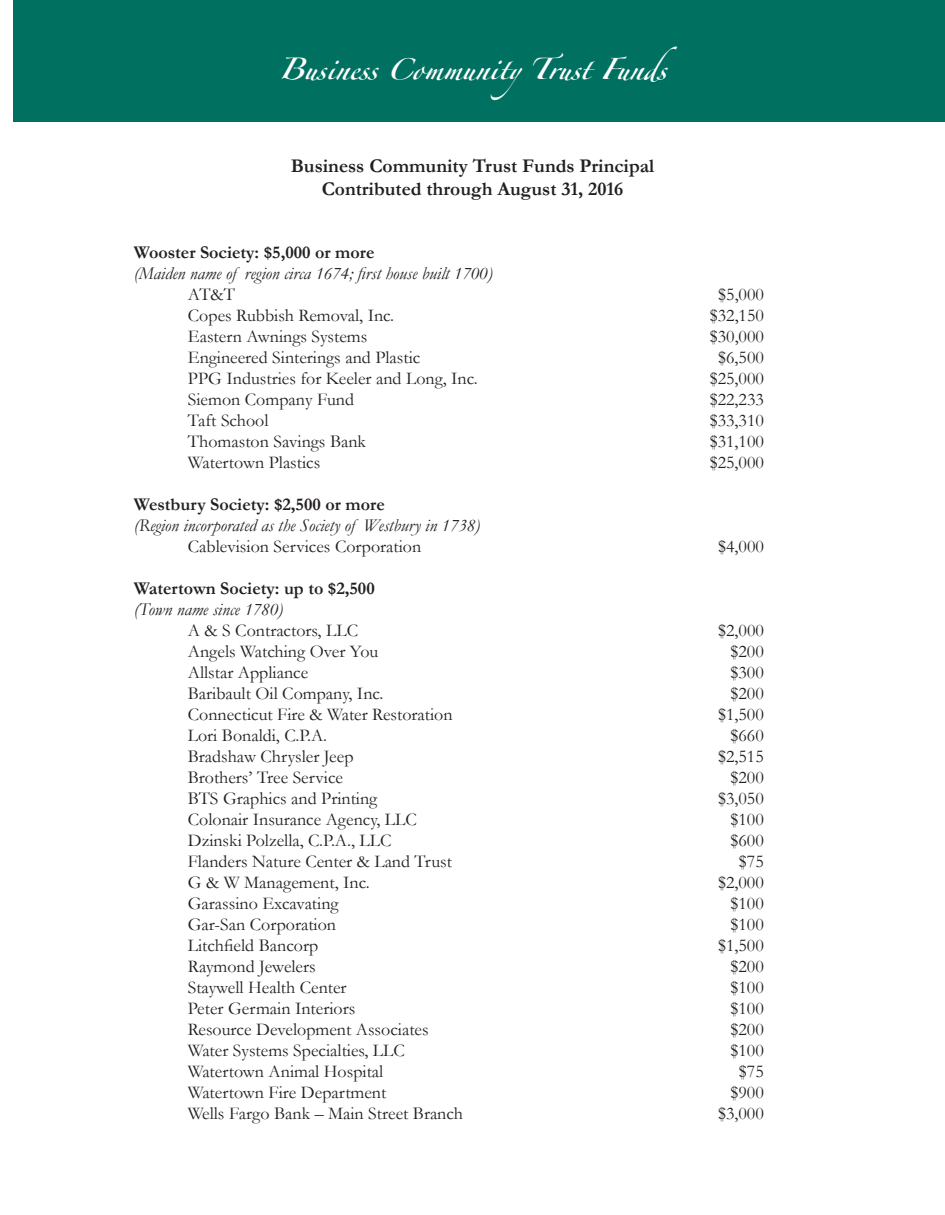
<style>
.page{position:relative;width:945px;height:1215px;background:#fff}
.page>*{position:absolute;margin:0;border:0;box-sizing:border-box;transform-origin:0 0}
.t1{font:48px "Zapfino Forte LT Pro";color:#fff}
.t2{font:700 19.5px/23.4px "Garamond";color:#231f20;text-align:center}
.t3{font:18px "Garamond";color:#231f20}
.t4{font:italic 18px "Garamond";color:#231f20}
.t5{font:700 18px "Garamond";color:#231f20}
</style>
<div class="page">
<div style="left:14px;top:0;width:931px;height:122px;background:#007161"></div>
<h1 class="t1" style="left:279px;top:34px;width:389px">Business Community Trust Funds</h1>
<p class="t2" style="left:291px;top:154px;width:365px">Business Community Trust Funds Principal<br>Contributed through August 31, 2016</p>
<p class="t5" style="left:134px;top:241px;width:242px">Wooster Society: $5,000 or more</p>
<p class="t4" style="left:134px;top:262px;width:360px">(Maiden name of region circa 1674; first house built 1700)</p>
<p class="t3" style="left:188px;top:283px;width:48px">AT&amp;T</p>
<p class="t3" style="left:718px;top:283px;width:47px">$5,000</p>
<p class="t3" style="left:188px;top:304px;width:208px">Copes Rubbish Removal, Inc.</p>
<p class="t3" style="left:710px;top:304px;width:56px">$32,150</p>
<p class="t3" style="left:188px;top:325px;width:181px">Eastern Awnings Systems</p>
<p class="t3" style="left:710px;top:325px;width:56px">$30,000</p>
<p class="t3" style="left:188px;top:346px;width:234px">Engineered Sinterings and Plastic</p>
<p class="t3" style="left:718px;top:346px;width:47px">$6,500</p>
<p class="t3" style="left:188px;top:367px;width:291px">PPG Industries for Keeler and Long, Inc.</p>
<p class="t3" style="left:710px;top:367px;width:56px">$25,000</p>
<p class="t3" style="left:188px;top:388px;width:168px">Siemon Company Fund</p>
<p class="t3" style="left:710px;top:388px;width:56px">$22,233</p>
<p class="t3" style="left:188px;top:409px;width:82px">Taft School</p>
<p class="t3" style="left:710px;top:409px;width:56px">$33,310</p>
<p class="t3" style="left:188px;top:430px;width:180px">Thomaston Savings Bank</p>
<p class="t3" style="left:710px;top:430px;width:56px">$31,100</p>
<p class="t3" style="left:188px;top:451px;width:134px">Watertown Plastics</p>
<p class="t3" style="left:710px;top:451px;width:56px">$25,000</p>
<p class="t5" style="left:134px;top:493px;width:252px">Westbury Society: $2,500 or more</p>
<p class="t4" style="left:134px;top:514px;width:348px">(Region incorporated as the Society of Westbury in 1738)</p>
<p class="t3" style="left:188px;top:535px;width:235px">Cablevision Services Corporation</p>
<p class="t3" style="left:718px;top:535px;width:47px">$4,000</p>
<p class="t5" style="left:134px;top:577px;width:242px">Watertown Society: up to $2,500</p>
<p class="t4" style="left:134px;top:598px;width:151px">(Town name since 1780)</p>
<p class="t3" style="left:188px;top:619px;width:172px">A &amp; S Contractors, LLC</p>
<p class="t3" style="left:718px;top:619px;width:47px">$2,000</p>
<p class="t3" style="left:188px;top:640px;width:192px">Angels Watching Over You</p>
<p class="t3" style="left:730px;top:640px;width:35px">$200</p>
<p class="t3" style="left:188px;top:661px;width:122px">Allstar Appliance</p>
<p class="t3" style="left:730px;top:661px;width:35px">$300</p>
<p class="t3" style="left:188px;top:682px;width:197px">Baribault Oil Company, Inc.</p>
<p class="t3" style="left:730px;top:682px;width:35px">$200</p>
<p class="t3" style="left:188px;top:703px;width:266px">Connecticut Fire &amp; Water Restoration</p>
<p class="t3" style="left:718px;top:703px;width:47px">$1,500</p>
<p class="t3" style="left:188px;top:724px;width:141px">Lori Bonaldi, C.P.A.</p>
<p class="t3" style="left:730px;top:724px;width:35px">$660</p>
<p class="t3" style="left:188px;top:746px;width:167px">Bradshaw Chrysler Jeep</p>
<p class="t3" style="left:718px;top:746px;width:47px">$2,515</p>
<p class="t3" style="left:188px;top:767px;width:157px">Brothers’ Tree Service</p>
<p class="t3" style="left:730px;top:767px;width:35px">$200</p>
<p class="t3" style="left:188px;top:788px;width:191px">BTS Graphics and Printing</p>
<p class="t3" style="left:718px;top:788px;width:47px">$3,050</p>
<p class="t3" style="left:188px;top:809px;width:231px">Colonair Insurance Agency, LLC</p>
<p class="t3" style="left:730px;top:809px;width:35px">$100</p>
<p class="t3" style="left:188px;top:830px;width:205px">Dzinski Polzella, C.P.A., LLC</p>
<p class="t3" style="left:730px;top:830px;width:35px">$600</p>
<p class="t3" style="left:188px;top:851px;width:266px">Flanders Nature Center &amp; Land Trust</p>
<p class="t3" style="left:739px;top:851px;width:26px">$75</p>
<p class="t3" style="left:188px;top:872px;width:183px">G &amp; W Management, Inc.</p>
<p class="t3" style="left:718px;top:872px;width:47px">$2,000</p>
<p class="t3" style="left:188px;top:893px;width:152px">Garassino Excavating</p>
<p class="t3" style="left:730px;top:893px;width:35px">$100</p>
<p class="t3" style="left:188px;top:914px;width:150px">Gar-San Corporation</p>
<p class="t3" style="left:730px;top:914px;width:35px">$100</p>
<p class="t3" style="left:188px;top:935px;width:132px">Litchfield Bancorp</p>
<p class="t3" style="left:718px;top:935px;width:47px">$1,500</p>
<p class="t3" style="left:188px;top:956px;width:129px">Raymond Jewelers</p>
<p class="t3" style="left:730px;top:956px;width:35px">$200</p>
<p class="t3" style="left:188px;top:977px;width:160px">Staywell Health Center</p>
<p class="t3" style="left:730px;top:977px;width:35px">$100</p>
<p class="t3" style="left:188px;top:998px;width:169px">Peter Germain Interiors</p>
<p class="t3" style="left:730px;top:998px;width:35px">$100</p>
<p class="t3" style="left:188px;top:1019px;width:242px">Resource Development Associates</p>
<p class="t3" style="left:730px;top:1019px;width:35px">$200</p>
<p class="t3" style="left:188px;top:1040px;width:219px">Water Systems Specialties, LLC</p>
<p class="t3" style="left:730px;top:1040px;width:35px">$100</p>
<p class="t3" style="left:188px;top:1061px;width:197px">Watertown Animal Hospital</p>
<p class="t3" style="left:739px;top:1061px;width:26px">$75</p>
<p class="t3" style="left:188px;top:1082px;width:200px">Watertown Fire Department</p>
<p class="t3" style="left:730px;top:1082px;width:35px">$900</p>
<p class="t3" style="left:188px;top:1103px;width:277px">Wells Fargo Bank – Main Street Branch</p>
<p class="t3" style="left:718px;top:1103px;width:47px">$3,000</p>
</div>
